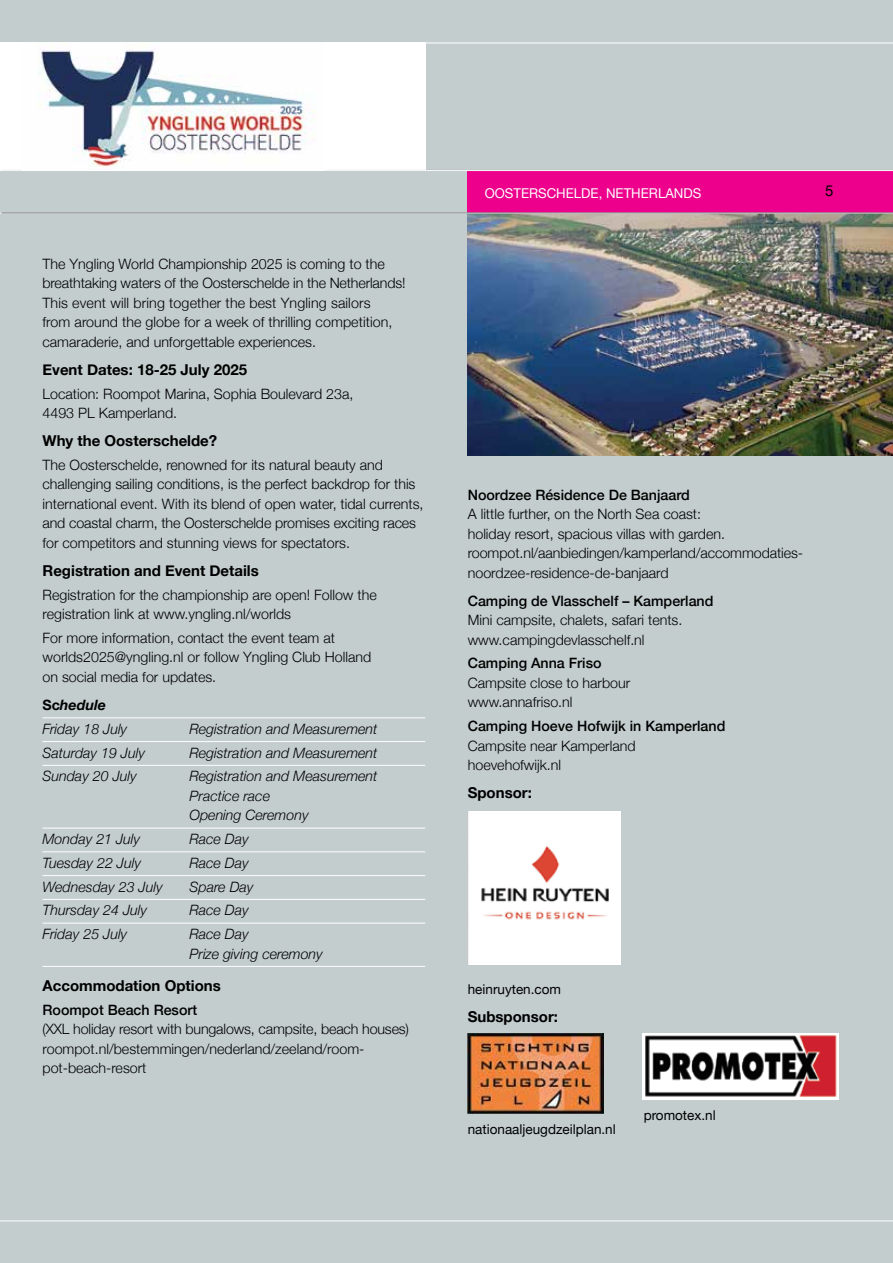
<style>
.page{position:relative;width:893px;height:1263px;background:#c3cdcd}
.page>*{position:absolute;margin:0;border:0;box-sizing:border-box;transform-origin:0 0}
.t1{font:700 15px "Helvetica Neue";color:#000}
.t2{font:15px "Helvetica Neue";color:#000}
.t3{font:300 14.25px/19.5px "Helvetica Neue";color:#000}
.t4{font:italic 300 14.25px/19.5px "Helvetica Neue";color:#000}
.t5{font:500 14.25px "Helvetica Neue";color:#000}
.t6{font:13.5px "Helvetica Neue";color:#000}
.t7{font:13.5px "Helvetica Neue";color:#fff}
.s1{font-weight:700;font-style:normal}
.s2{font-weight:700}
</style>
<div class="page">
<img style="left:468px;top:214px;width:425px;height:241px">
<hr style="left:43px;top:717px;width:382px;height:1px;background:#fff">
<hr style="left:43px;top:741px;width:382px;height:1px;background:#fff">
<hr style="left:43px;top:765px;width:382px;height:1px;background:#fff">
<hr style="left:43px;top:828px;width:382px;height:1px;background:#fff">
<hr style="left:43px;top:851px;width:382px;height:1px;background:#fff">
<hr style="left:43px;top:875px;width:382px;height:1px;background:#fff">
<hr style="left:43px;top:899px;width:382px;height:1px;background:#fff">
<hr style="left:43px;top:923px;width:382px;height:1px;background:#fff">
<hr style="left:43px;top:966px;width:382px;height:1px;background:#fff">
<div style="left:0;top:43px;width:425px;height:127px;background:#fff"></div>
<div style="left:468px;top:170px;width:425px;height:43px;background:#ec008c"></div>
<hr style="left:1px;top:43px;width:892px;height:1px;background:#fff">
<hr style="left:0;top:213px;width:893px;height:1px;background:#fff">
<img style="left:468px;top:812px;width:153px;height:153px">
<img style="left:468px;top:1033px;width:136px;height:81px">
<img style="left:643px;top:1033px;width:196px;height:67px">
<img style="left:38px;top:45px;width:277px;height:125px">
<hr style="left:0;top:1220px;width:893px;height:1px;background:#fff">
<hr style="left:0;top:170px;width:893px;height:1px;background:#fff">
<p class="t3" style="left:43px;top:253px;width:364px">The Yngling World Championship 2025 is coming to the breathtaking waters of the Oosterschelde in the Netherlands!<br>This event will bring together the best Yngling sailors<br>from around the globe for a week of thrilling competition, camaraderie, and unforgettable experiences.</p>
<p class="t1" style="left:43px;top:358px;width:206px">Event Dates: 18-25 July 2025</p>
<p class="t3" style="left:43px;top:383px;width:312px">Location: Roompot Marina, Sophia Boulevard 23a,<br>4493 PL Kamperland.</p>
<p class="t1" style="left:43px;top:429px;width:176px">Why the Oosterschelde?</p>
<p class="t3" style="left:43px;top:454px;width:382px">The Oosterschelde, renowned for its natural beauty and challenging sailing conditions, is the perfect backdrop for this international event. With its blend of open water, tidal currents, and coastal charm, the Oosterschelde promises exciting races for competitors and stunning views for spectators.</p>
<p class="t1" style="left:43px;top:559px;width:218px">Registration and Event Details</p>
<p class="t3" style="left:43px;top:584px;width:336px">Registration for the championship are open! Follow the registration link at www.yngling.nl/worlds</p>
<p class="t3" style="left:43px;top:627px;width:330px">For more information, contact the event team at worlds2025@yngling.nl or follow Yngling Club Holland on social media for updates.</p>
<p class="t4" style="left:43px;top:692px;width:86px;line-height:23.7px"><span class="s1">Sc</span><span class="s2">hedule<br></span>Friday 18 July</p>
<p class="t4" style="left:190px;top:718px;width:189px">Registration and Measurement</p>
<p class="t4" style="left:43px;top:742px;width:104px">Saturday 19 July</p>
<p class="t4" style="left:190px;top:742px;width:189px">Registration and Measurement</p>
<p class="t4" style="left:43px;top:765px;width:96px">Sunday 20 July</p>
<p class="t4" style="left:190px;top:765px;width:189px">Registration and Measurement<br>Practice race<br>Opening Ceremony</p>
<p class="t4" style="left:43px;top:828px;width:99px">Monday 21 July</p>
<p class="t4" style="left:190px;top:828px;width:61px">Race Day</p>
<p class="t4" style="left:43px;top:852px;width:100px">Tuesday 22 July</p>
<p class="t4" style="left:190px;top:852px;width:61px">Race Day</p>
<p class="t4" style="left:43px;top:876px;width:122px">Wednesday 23 July</p>
<p class="t4" style="left:190px;top:876px;width:65px">Spare Day</p>
<p class="t4" style="left:43px;top:899px;width:106px">Thursday 24 July</p>
<p class="t4" style="left:190px;top:899px;width:61px">Race Day</p>
<p class="t4" style="left:43px;top:923px;width:86px">Friday 25 July</p>
<p class="t4" style="left:190px;top:923px;width:135px">Race Day<br>Prize giving ceremony</p>
<p class="t1" style="left:43px;top:974px;width:180px">Accommodation Options</p>
<p class="t5" style="left:43px;top:998px;width:156px">Roompot Beach Resort</p>
<p class="t3" style="left:43px;top:1018px;width:368px">(XXL holiday resort with bungalows, campsite, beach houses) roompot.nl/bestemmingen/nederland/zeeland/room&shy;pot-beach-resort</p>
<p class="t7" style="left:485px;top:183px;width:218px">OOSTERSCHELDE, NETHERLANDS</p>
<p class="t2" style="left:825px;top:180px;width:10px">5</p>
<p class="t5" style="left:468px;top:483px;width:224px">Noordzee Résidence De Banjaard</p>
<p class="t3" style="left:468px;top:503px;width:337px">A little further, on the North Sea coast:<br>holiday resort, spacious villas with garden. roompot.nl/aanbiedingen/kamperland/accommodaties&shy;noordzee-residence-de-banjaard</p>
<p class="t5" style="left:468px;top:589px;width:247px">Camping de Vlasschelf – Kamperland</p>
<p class="t3" style="left:468px;top:609px;width:216px">Mini campsite, chalets, safari tents. www.campingdevlasschelf.nl</p>
<p class="t5" style="left:468px;top:652px;width:135px">Camping Anna Friso</p>
<p class="t3" style="left:468px;top:672px;width:164px">Campsite close to harbour www.annafriso.nl</p>
<p class="t5" style="left:468px;top:715px;width:259px">Camping Hoeve Hofwijk in Kamperland</p>
<p class="t3" style="left:468px;top:735px;width:169px">Campsite near Kamperland hoevehofwijk.nl</p>
<p class="t1" style="left:468px;top:781px;width:66px">Sponsor:</p>
<p class="t6" style="left:468px;top:980px;width:95px">heinruyten.com</p>
<p class="t1" style="left:468px;top:1005px;width:92px">Subsponsor:</p>
<p class="t6" style="left:468px;top:1120px;width:150px">nationaaljeugdzeilplan.nl</p>
<p class="t6" style="left:644px;top:1105px;width:74px">promotex.nl</p>
</div>
